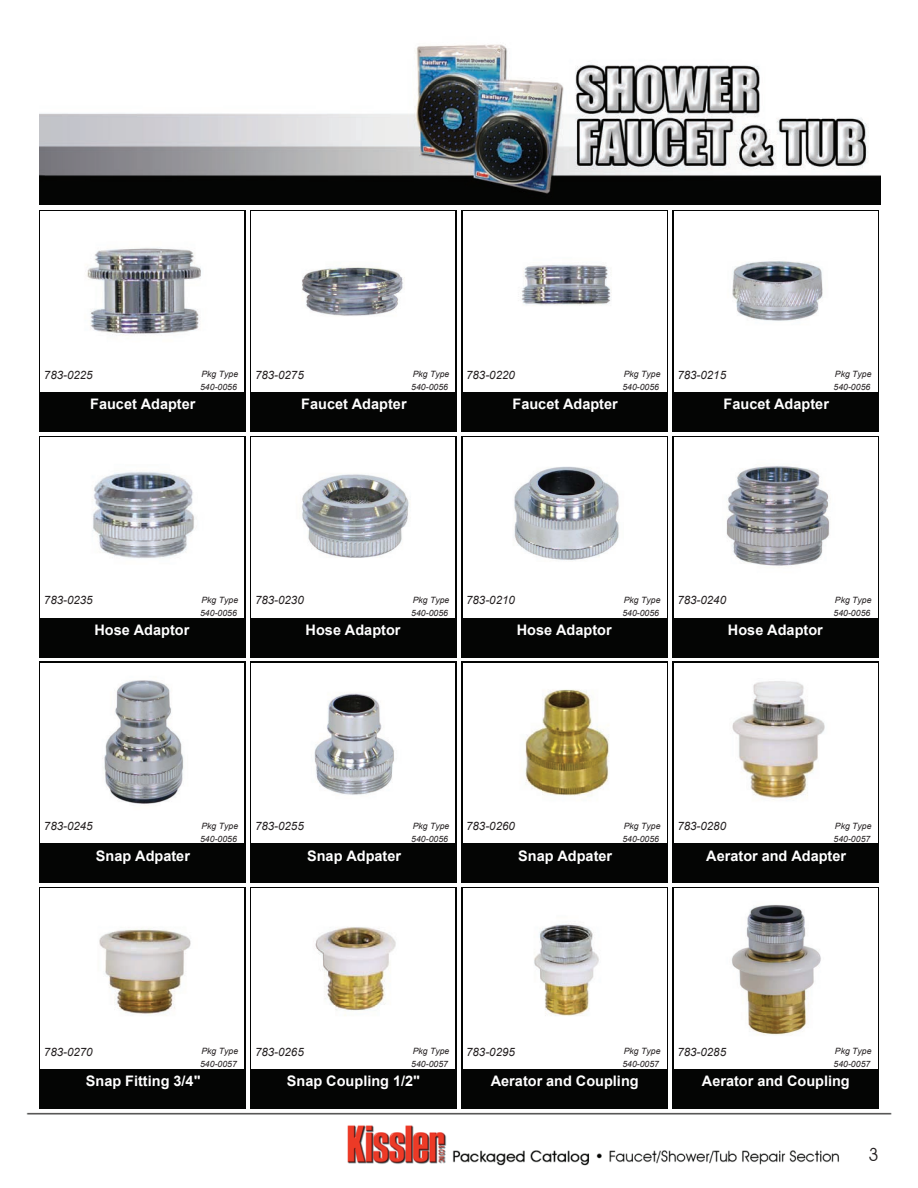
<style>
.page{position:relative;width:918px;height:1188px;background:#fff}
.page>*{position:absolute;margin:0;border:0;box-sizing:border-box;transform-origin:0 0}
.t1{font:18px "Avant Garde IT Cby BT";color:#231f20}
.t2{font:700 14.55px "Arial";color:#fff}
.t3{font:italic 11.55px "Arial";color:#231f20}
.t4{font:italic 8.7px/13px "Arial";color:#231f20}
</style>
<div class="page">
<img style="left:26px;top:1108px;width:866px;height:58px">
<img style="left:39px;top:44px;width:841px;height:161px">
<svg style="left:39px;top:210px;width:207px;height:222px"></svg>
<div style="left:40px;top:212px;width:204px;height:221px;background:#fff"></div>
<img style="left:87px;top:248px;width:114px;height:88px">
<div style="left:40px;top:392px;width:206px;height:40px;background:#040504"></div>
<svg style="left:250px;top:210px;width:207px;height:222px"></svg>
<div style="left:251px;top:212px;width:204px;height:221px;background:#fff"></div>
<img style="left:302px;top:266px;width:103px;height:50px">
<div style="left:251px;top:392px;width:206px;height:40px;background:#040504"></div>
<svg style="left:461px;top:210px;width:207px;height:222px"></svg>
<div style="left:463px;top:212px;width:204px;height:221px;background:#fff"></div>
<img style="left:521px;top:264px;width:91px;height:42px">
<div style="left:463px;top:392px;width:205px;height:40px;background:#040504"></div>
<svg style="left:672px;top:210px;width:207px;height:222px"></svg>
<div style="left:674px;top:212px;width:204px;height:221px;background:#fff"></div>
<img style="left:732px;top:261px;width:91px;height:60px">
<div style="left:674px;top:392px;width:205px;height:40px;background:#040504"></div>
<img style="left:92px;top:472px;width:103px;height:87px">
<div style="left:40px;top:618px;width:206px;height:39px;background:#040504"></div>
<img style="left:302px;top:474px;width:107px;height:84px">
<div style="left:251px;top:618px;width:206px;height:39px;background:#040504"></div>
<img style="left:514px;top:466px;width:105px;height:95px">
<div style="left:463px;top:618px;width:205px;height:39px;background:#040504"></div>
<img style="left:726px;top:466px;width:104px;height:101px">
<div style="left:674px;top:618px;width:205px;height:39px;background:#040504"></div>
<div style="left:39px;top:661px;width:207px;height:222px;background:#040504"></div>
<div style="left:40px;top:663px;width:204px;height:221px;background:#fff"></div>
<img style="left:104px;top:680px;width:80px;height:124px">
<div style="left:40px;top:844px;width:206px;height:39px;background:#040504"></div>
<div style="left:250px;top:661px;width:207px;height:222px;background:#040504"></div>
<div style="left:251px;top:663px;width:204px;height:221px;background:#fff"></div>
<img style="left:314px;top:693px;width:80px;height:102px">
<div style="left:251px;top:844px;width:206px;height:39px;background:#040504"></div>
<div style="left:461px;top:661px;width:207px;height:222px;background:#040504"></div>
<div style="left:463px;top:663px;width:204px;height:221px;background:#fff"></div>
<img style="left:525px;top:689px;width:84px;height:107px">
<div style="left:463px;top:844px;width:205px;height:39px;background:#040504"></div>
<div style="left:672px;top:661px;width:207px;height:222px;background:#040504"></div>
<div style="left:674px;top:663px;width:204px;height:221px;background:#fff"></div>
<img style="left:732px;top:681px;width:93px;height:119px">
<div style="left:674px;top:844px;width:205px;height:39px;background:#040504"></div>
<svg style="left:39px;top:887px;width:207px;height:221px"></svg>
<div style="left:40px;top:889px;width:204px;height:221px;background:#fff"></div>
<img style="left:99px;top:928px;width:92px;height:86px">
<div style="left:40px;top:1069px;width:206px;height:39px;background:#040504"></div>
<svg style="left:250px;top:887px;width:207px;height:221px"></svg>
<div style="left:251px;top:889px;width:204px;height:221px;background:#fff"></div>
<img style="left:315px;top:927px;width:81px;height:89px">
<div style="left:251px;top:1069px;width:206px;height:39px;background:#040504"></div>
<svg style="left:461px;top:887px;width:207px;height:221px"></svg>
<div style="left:463px;top:889px;width:204px;height:221px;background:#fff"></div>
<img style="left:534px;top:924px;width:65px;height:92px">
<div style="left:463px;top:1069px;width:205px;height:39px;background:#040504"></div>
<svg style="left:672px;top:887px;width:207px;height:221px"></svg>
<div style="left:674px;top:889px;width:204px;height:221px;background:#fff"></div>
<img style="left:731px;top:905px;width:90px;height:130px">
<div style="left:674px;top:1069px;width:205px;height:39px;background:#040504"></div>
<h3 class="t3" style="left:44px;top:367px;width:50px">783-0225</h3>
<p class="t4" style="left:200px;top:368px;width:40px">Pkg Type<br>540-0056</p>
<h2 class="t2" style="left:90px;top:395px;width:107px">Faucet Adapter</h2>
<h3 class="t3" style="left:255px;top:367px;width:50px">783-0275</h3>
<p class="t4" style="left:411px;top:368px;width:40px">Pkg Type<br>540-0056</p>
<h2 class="t2" style="left:301px;top:395px;width:107px">Faucet Adapter</h2>
<h3 class="t3" style="left:466px;top:367px;width:50px">783-0220</h3>
<p class="t4" style="left:622px;top:368px;width:40px">Pkg Type<br>540-0056</p>
<h2 class="t2" style="left:512px;top:395px;width:107px">Faucet Adapter</h2>
<h3 class="t3" style="left:677px;top:367px;width:50px">783-0215</h3>
<p class="t4" style="left:834px;top:368px;width:40px">Pkg Type<br>540-0056</p>
<h2 class="t2" style="left:724px;top:395px;width:107px">Faucet Adapter</h2>
<h3 class="t3" style="left:44px;top:593px;width:50px">783-0235</h3>
<p class="t4" style="left:200px;top:593px;width:40px">Pkg Type<br>540-0056</p>
<h2 class="t2" style="left:95px;top:620px;width:96px">Hose Adaptor</h2>
<h3 class="t3" style="left:255px;top:593px;width:50px">783-0230</h3>
<p class="t4" style="left:411px;top:593px;width:40px">Pkg Type<br>540-0056</p>
<h2 class="t2" style="left:306px;top:620px;width:96px">Hose Adaptor</h2>
<h3 class="t3" style="left:466px;top:593px;width:50px">783-0210</h3>
<p class="t4" style="left:622px;top:593px;width:40px">Pkg Type<br>540-0056</p>
<h2 class="t2" style="left:517px;top:620px;width:96px">Hose Adaptor</h2>
<h3 class="t3" style="left:677px;top:593px;width:50px">783-0240</h3>
<p class="t4" style="left:834px;top:593px;width:40px">Pkg Type<br>540-0056</p>
<h2 class="t2" style="left:728px;top:620px;width:96px">Hose Adaptor</h2>
<h3 class="t3" style="left:44px;top:818px;width:50px">783-0245</h3>
<p class="t4" style="left:200px;top:819px;width:40px">Pkg Type<br>540-0056</p>
<h2 class="t2" style="left:96px;top:846px;width:96px">Snap Adpater</h2>
<h3 class="t3" style="left:255px;top:818px;width:50px">783-0255</h3>
<p class="t4" style="left:411px;top:819px;width:40px">Pkg Type<br>540-0056</p>
<h2 class="t2" style="left:307px;top:846px;width:96px">Snap Adpater</h2>
<h3 class="t3" style="left:466px;top:818px;width:50px">783-0260</h3>
<p class="t4" style="left:622px;top:819px;width:40px">Pkg Type<br>540-0056</p>
<h2 class="t2" style="left:518px;top:846px;width:96px">Snap Adpater</h2>
<h3 class="t3" style="left:677px;top:818px;width:50px">783-0280</h3>
<p class="t4" style="left:834px;top:819px;width:40px">Pkg Type<br>540-0057</p>
<h2 class="t2" style="left:706px;top:846px;width:141px">Aerator and Adapter</h2>
<h3 class="t3" style="left:44px;top:1044px;width:50px">783-0270</h3>
<p class="t4" style="left:200px;top:1045px;width:40px">Pkg Type<br>540-0057</p>
<h2 class="t2" style="left:86px;top:1071px;width:116px">Snap Fitting 3/4"</h2>
<h3 class="t3" style="left:255px;top:1044px;width:50px">783-0265</h3>
<p class="t4" style="left:411px;top:1045px;width:40px">Pkg Type<br>540-0057</p>
<h2 class="t2" style="left:287px;top:1071px;width:135px">Snap Coupling 1/2"</h2>
<h3 class="t3" style="left:466px;top:1044px;width:50px">783-0295</h3>
<p class="t4" style="left:622px;top:1045px;width:40px">Pkg Type<br>540-0057</p>
<h2 class="t2" style="left:491px;top:1071px;width:149px">Aerator and Coupling</h2>
<h3 class="t3" style="left:677px;top:1044px;width:50px">783-0285</h3>
<p class="t4" style="left:834px;top:1045px;width:40px">Pkg Type<br>540-0057</p>
<h2 class="t2" style="left:702px;top:1071px;width:149px">Aerator and Coupling</h2>
<h1 class="t1" style="left:868px;top:1144px;width:12px">3</h1>
</div>
